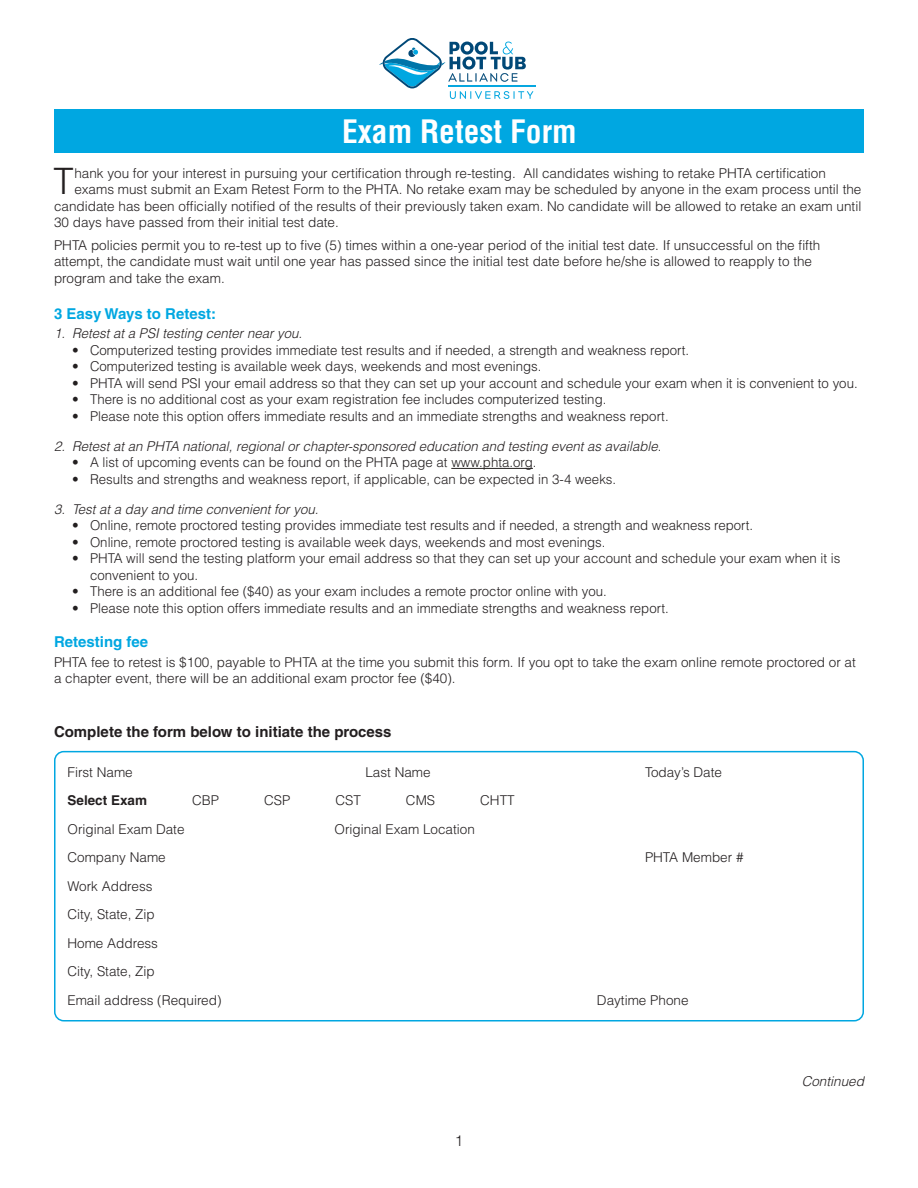
<style>
.page{position:relative;width:918px;height:1188px;background:#fff}
.page>*{position:absolute;margin:0;border:0;box-sizing:border-box;transform-origin:0 0}
.t1{font:300 36.45px "Helvetica";color:#231f20}
.t2{font:700 condensed 31.5px "Helvetica";color:#fff}
.t3{font:700 15px "Helvetica";color:#231f20}
.t4{font:700 15px "Helvetica";color:#00a7e1}
.t5{font:300 15px "Helvetica";color:#231f20}
.t6{font:300 13.5px/28.5px "Helvetica";color:#231f20}
.t7{font:italic 300 13.5px "Helvetica";color:#231f20}
.t8{font:700 13.5px "Helvetica";color:#231f20}
.s1{font-style:normal}
</style>
<div class="page">
<div style="left:54px;top:110px;width:810px;height:43px;background:#00a7e1"></div>
<div style="left:54px;top:751px;width:810px;height:271px;border:2px solid #00a7e1;border-radius:9px"></div>
<hr style="left:451px;top:468px;width:82px;height:1px;background:#231f20">
<hr style="left:449px;top:86px;width:87px;height:1px;background:#06a7e0">
<svg style="left:379px;top:38px;width:154px;height:61px"></svg>
<h2 class="t2" style="left:342px;top:112px;width:236px">Exam Retest Form</h2>
<h1 class="t1" style="left:53px;top:158px;width:22px">T</h1>
<p class="t6" style="left:74px;top:158px;width:753px">hank you for your interest in pursuing your certification through re-testing. All candidates wishing to retake PHTA certification</p>
<p class="t6" style="left:74px;top:175px;width:789px">exams must submit an Exam Retest Form to the PHTA. No retake exam may be scheduled by anyone in the exam process until the</p>
<p class="t6" style="left:54px;top:191px;width:809px">candidate has been officially notified of the results of their previously taken exam. No candidate will be allowed to retake an exam until</p>
<p class="t6" style="left:54px;top:208px;width:286px">30 days have passed from their initial test date.</p>
<p class="t6" style="left:54px;top:236px;width:768px;line-height:16.5px">PHTA policies permit you to re-test up to five (5) times within a one-year period of the initial test date. If unsuccessful on the fifth attempt, the candidate must wait until one year has passed since the initial test date before he/she is allowed to reapply to the program and take the exam.</p>
<p class="t4" style="left:54px;top:304px;width:164px">3 Easy Ways to Retest:</p>
<p class="t7" style="left:54px;top:325px;width:250px">1. Retest at a PSI testing center near you.</p>
<p class="t6" style="left:72px;top:335px;width:619px">• Computerized testing provides immediate test results and if needed, a strength and weakness report.</p>
<p class="t6" style="left:72px;top:352px;width:471px">• Computerized testing is available week days, weekends and most evenings.</p>
<p class="t6" style="left:72px;top:368px;width:787px">• PHTA will send PSI your email address so that they can set up your account and schedule your exam when it is convenient to you.</p>
<p class="t6" style="left:72px;top:385px;width:536px">• There is no additional cost as your exam registration fee includes computerized testing.</p>
<p class="t6" style="left:72px;top:401px;width:598px">• Please note this option offers immediate results and an immediate strengths and weakness report.</p>
<p class="t7" style="left:54px;top:437px;width:609px">2. Retest at an PHTA national, regional or chapter-sponsored education and testing event as available<span class="s1">.</span></p>
<p class="t6" style="left:72px;top:448px;width:466px">• A list of upcoming events can be found on the PHTA page at www.phta.org.</p>
<p class="t6" style="left:72px;top:464px;width:546px">• Results and strengths and weakness report, if applicable, can be expected in 3-4 weeks.</p>
<p class="t7" style="left:54px;top:500px;width:266px">3. Test at a day and time convenient for you.</p>
<p class="t6" style="left:72px;top:511px;width:683px">• Online, remote proctored testing provides immediate test results and if needed, a strength and weakness report.</p>
<p class="t6" style="left:72px;top:527px;width:535px">• Online, remote proctored testing is available week days, weekends and most evenings.</p>
<p class="t6" style="left:90px;top:550px;width:752px;line-height:16.5px;text-indent:-18px">• PHTA will send the testing platform your email address so that they can set up your account and schedule your exam when it is convenient to you.</p>
<p class="t6" style="left:72px;top:577px;width:536px">• There is an additional fee ($40) as your exam includes a remote proctor online with you.</p>
<p class="t6" style="left:72px;top:593px;width:598px">• Please note this option offers immediate results and an immediate strengths and weakness report.</p>
<p class="t4" style="left:54px;top:633px;width:96px">Retesting fee</p>
<p class="t6" style="left:54px;top:653px;width:803px;line-height:16.5px">PHTA fee to retest is $100, payable to PHTA at the time you submit this form. If you opt to take the exam online remote proctored or at a chapter event, there will be an additional exam proctor fee ($40).</p>
<p class="t3" style="left:54px;top:723px;width:339px">Complete the form below to initiate the process</p>
<p class="t6" style="left:68px;top:757px;width:67px">First Name</p>
<p class="t6" style="left:365px;top:757px;width:67px">Last Name</p>
<p class="t6" style="left:645px;top:757px;width:79px">Today’s Date</p>
<p class="t8" style="left:68px;top:792px;width:81px">Select Exam</p>
<p class="t6" style="left:192px;top:786px;width:28px">CBP</p>
<p class="t6" style="left:264px;top:786px;width:28px">CSP</p>
<p class="t6" style="left:335px;top:786px;width:27px">CST</p>
<p class="t6" style="left:406px;top:786px;width:31px">CMS</p>
<p class="t6" style="left:480px;top:786px;width:36px">CHTT</p>
<p class="t6" style="left:68px;top:814px;width:119px">Original Exam Date</p>
<p class="t6" style="left:335px;top:814px;width:142px">Original Exam Location</p>
<p class="t6" style="left:68px;top:843px;width:100px">Company Name</p>
<p class="t6" style="left:645px;top:843px;width:100px">PHTA Member #</p>
<p class="t6" style="left:68px;top:871px;width:156px">Work Address<br>City, State, Zip<br>Home Address<br>City, State, Zip<br>Email address (Required)</p>
<p class="t6" style="left:597px;top:985px;width:93px">Daytime Phone</p>
<p class="t5" style="left:455px;top:1131px;width:10px">1</p>
<p class="t7" style="left:802px;top:1073px;width:64px">Continued</p>
</div>
